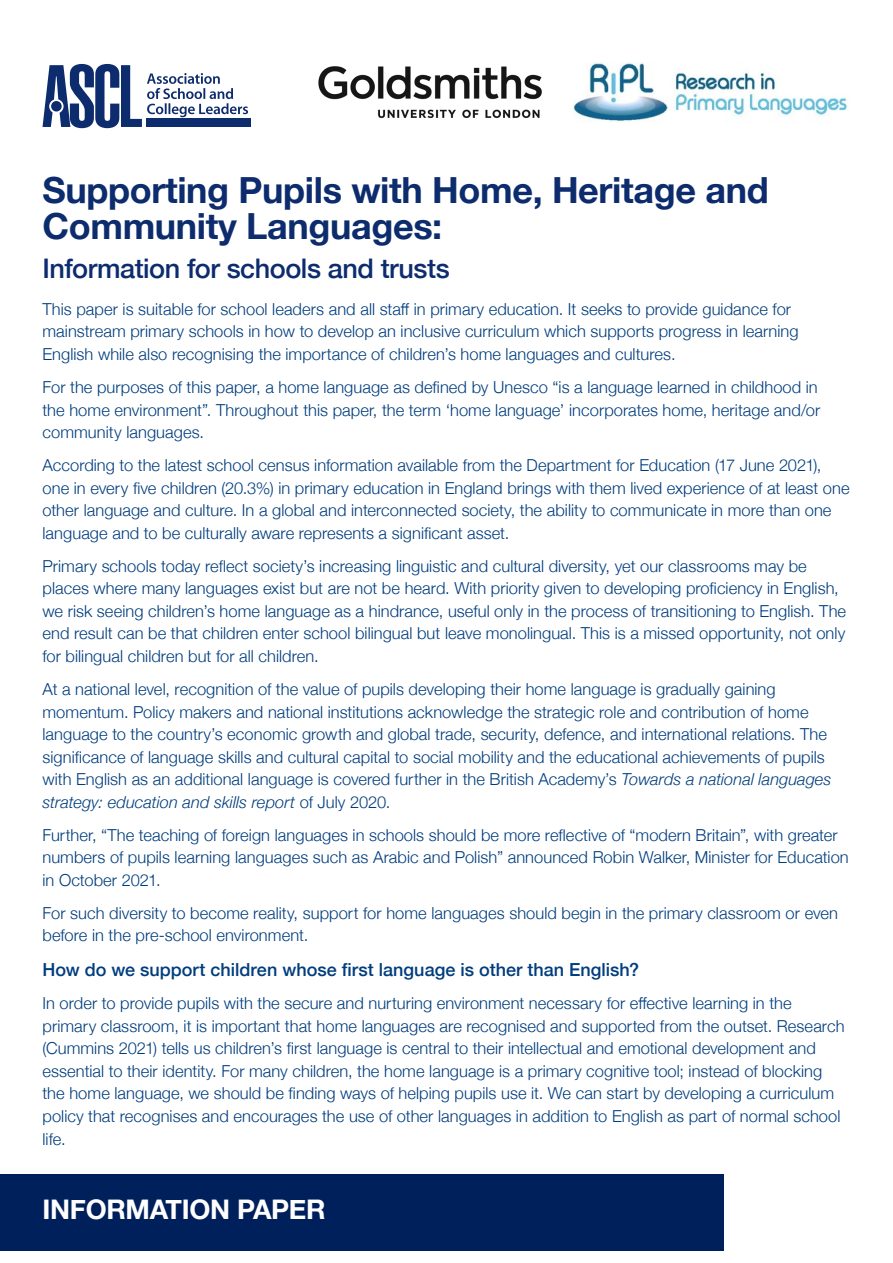
<style>
.page{position:relative;width:893px;height:1263px;background:#fff}
.page>*{position:absolute;margin:0;border:0;box-sizing:border-box;transform-origin:0 0}
.guidance_title{font:700 36px/36px "Helvetica Neue";letter-spacing:-.01em;color:#0d2c6e}
.main_header{font:500 27px "Helvetica Neue";letter-spacing:-.015em;color:#0d2c6e}
.t1{font:700 27px "Helvetica Neue";letter-spacing:-.01em;color:#fff}
.sub_heading{font:500 18px "Helvetica Neue";color:#013d7d}
.main_text_NO_INDENT_copy{font:300 16.5px/22.5px "Helvetica Neue";letter-spacing:.005em;color:#013d7d}
.s1{font-style:italic}
</style>
<div class="page">
<div style="left:0;top:1174px;width:724px;height:76px;background:#00205c"></div>
<div style="left:147px;top:119px;width:104px;height:8px;background:#0d2c6e"></div>
<svg style="left:43px;top:64px;width:205px;height:64px"></svg>
<img style="left:318px;top:66px;width:224px;height:53px">
<img style="left:574px;top:63px;width:274px;height:59px">
<p class="guidance_title" style="left:43px;top:173px;width:728px">Supporting Pupils with Home, Heritage and<br>Community Languages:</p>
<p class="main_header" style="left:43px;top:246px;width:409px">Information for schools and trusts</p>
<p class="main_text_NO_INDENT_copy" style="left:43px;top:297px;width:757px">This paper is suitable for school leaders and all staff in primary education. It seeks to provide guidance for mainstream primary schools in how to develop an inclusive curriculum which supports progress in learning<br>English while also recognising the importance of children’s home languages and cultures.</p>
<p class="main_text_NO_INDENT_copy" style="left:43px;top:375px;width:779px">For the purposes of this paper, a home language as defined by Unesco “is a language learned in childhood in the home environment”. Throughout this paper, the term ‘home language’ incorporates home, heritage and/or community languages.</p>
<p class="main_text_NO_INDENT_copy" style="left:43px;top:453px;width:809px">According to the latest school census information available from the Department for Education (17 June 2021), one in every five children (20.3%) in primary education in England brings with them lived experience of at least one other language and culture. In a global and interconnected society, the ability to communicate in more than one language and to be culturally aware represents a significant asset.</p>
<p class="main_text_NO_INDENT_copy" style="left:43px;top:553px;width:805px">Primary schools today reflect society’s increasing linguistic and cultural diversity, yet our classrooms may be places where many languages exist but are not be heard. With priority given to developing proficiency in English, we risk seeing children’s home language as a hindrance, useful only in the process of transitioning to English. The end result can be that children enter school bilingual but leave monolingual. This is a missed opportunity, not only for bilingual children but for all children.</p>
<p class="main_text_NO_INDENT_copy" style="left:43px;top:677px;width:790px">At a national level, recognition of the value of pupils developing their home language is gradually gaining momentum. Policy makers and national institutions acknowledge the strategic role and contribution of home language to the country’s economic growth and global trade, security, defence, and international relations. The significance of language skills and cultural capital to social mobility and the educational achievements of pupils with English as an additional language is covered further in the British Academy’s <span class="s1">Towards a national languages strategy: education and skills report</span> of July 2020.</p>
<p class="main_text_NO_INDENT_copy" style="left:43px;top:822px;width:808px">Further, “The teaching of foreign languages in schools should be more reflective of “modern Britain”, with greater numbers of pupils learning languages such as Arabic and Polish” announced Robin Walker, Minister for Education in October 2021.</p>
<p class="main_text_NO_INDENT_copy" style="left:43px;top:900px;width:797px">For such diversity to become reality, support for home languages should begin in the primary classroom or even before in the pre-school environment.</p>
<p class="sub_heading" style="left:43px;top:955px;width:598px">How do we support children whose first language is other than English?</p>
<p class="main_text_NO_INDENT_copy" style="left:43px;top:991px;width:803px">In order to provide pupils with the secure and nurturing environment necessary for effective learning in the primary classroom, it is important that home languages are recognised and supported from the outset. Research (Cummins 2021) tells us children’s first language is central to their intellectual and emotional development and essential to their identity. For many children, the home language is a primary cognitive tool; instead of blocking the home language, we should be finding ways of helping pupils use it. We can start by developing a curriculum policy that recognises and encourages the use of other languages in addition to English as part of normal school life.</p>
<h2 class="t1" style="left:43px;top:1188px;width:285px">INFORMATION PAPER</h2>
</div>
